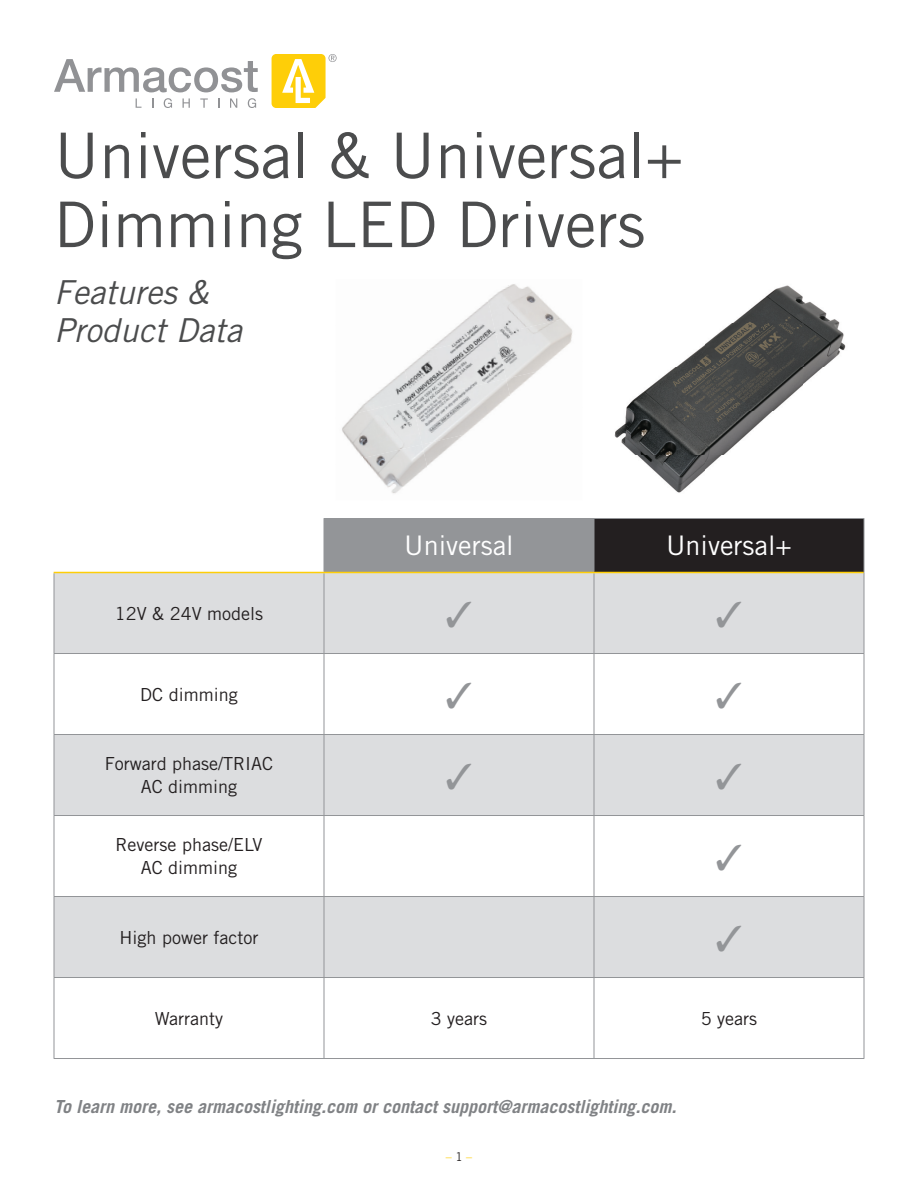
<style>
.page{position:relative;width:918px;height:1188px;background:#fff}
.page>*{position:absolute;margin:0;border:0;box-sizing:border-box;transform-origin:0 0}
.t1{font:63px/69px "Trade Gothic LT Std";color:#4b4c4d}
.t2{font:italic 33px/37.5px "Trade Gothic LT Std";color:#4b4c4d}
.t3{font:27px "Trade Gothic LT Std";color:#fff}
.t4{font:18px/22.5px "Trade Gothic LT Std";color:#231f20;text-align:center}
.t5{font:italic 700 18px "Trade Gothic LT Std";color:#808285}
.t6{font:12px "Trade Gothic LT Std";color:#fece08}
.s1{color:#231f20}
</style>
<div class="page">
<svg style="left:54px;top:59px;width:204px;height:33px"></svg>
<svg style="left:272px;top:54px;width:65px;height:54px"></svg>
<svg style="left:136px;top:98px;width:6px;height:10px"></svg>
<svg style="left:164px;top:98px;width:8px;height:10px"></svg>
<svg style="left:183px;top:98px;width:7px;height:10px"></svg>
<svg style="left:200px;top:98px;width:8px;height:10px"></svg>
<svg style="left:218px;top:98px;width:2px;height:10px"></svg>
<svg style="left:230px;top:98px;width:7px;height:10px"></svg>
<svg style="left:248px;top:98px;width:8px;height:10px"></svg>
<div style="left:324px;top:519px;width:270px;height:54px;background:#939598"></div>
<div style="left:594px;top:519px;width:270px;height:54px;background:#231f20"></div>
<svg style="left:55px;top:573px;width:809px;height:404px;fill:#dcdddf"></svg>
<hr style="left:324px;top:518px;width:270px;height:1px;background:#939598">
<hr style="left:594px;top:518px;width:270px;height:1px;background:#939598">
<hr style="left:594px;top:519px;width:1px;height:53px;background:#939598">
<hr style="left:864px;top:519px;width:1px;height:54px;background:#939598">
<hr style="left:54px;top:573px;width:1px;height:80px;background:#939598">
<hr style="left:324px;top:573px;width:1px;height:80px;background:#939598">
<hr style="left:594px;top:573px;width:1px;height:80px;background:#939598">
<hr style="left:864px;top:573px;width:1px;height:80px;background:#939598">
<hr style="left:54px;top:653px;width:270px;height:1px;background:#939598">
<hr style="left:54px;top:654px;width:1px;height:80px;background:#939598">
<hr style="left:324px;top:653px;width:270px;height:1px;background:#939598">
<hr style="left:324px;top:654px;width:1px;height:80px;background:#939598">
<hr style="left:594px;top:653px;width:270px;height:1px;background:#939598">
<hr style="left:594px;top:654px;width:1px;height:80px;background:#939598">
<hr style="left:864px;top:654px;width:1px;height:80px;background:#939598">
<hr style="left:54px;top:734px;width:270px;height:1px;background:#939598">
<hr style="left:54px;top:735px;width:1px;height:80px;background:#939598">
<hr style="left:324px;top:734px;width:270px;height:1px;background:#939598">
<hr style="left:324px;top:735px;width:1px;height:80px;background:#939598">
<hr style="left:594px;top:734px;width:270px;height:1px;background:#939598">
<hr style="left:594px;top:735px;width:1px;height:80px;background:#939598">
<hr style="left:864px;top:735px;width:1px;height:80px;background:#939598">
<hr style="left:54px;top:815px;width:270px;height:1px;background:#939598">
<hr style="left:54px;top:816px;width:1px;height:80px;background:#939598">
<hr style="left:324px;top:815px;width:270px;height:1px;background:#939598">
<hr style="left:324px;top:816px;width:1px;height:80px;background:#939598">
<hr style="left:594px;top:815px;width:270px;height:1px;background:#939598">
<hr style="left:594px;top:816px;width:1px;height:80px;background:#939598">
<hr style="left:864px;top:816px;width:1px;height:80px;background:#939598">
<hr style="left:54px;top:896px;width:270px;height:1px;background:#939598">
<hr style="left:54px;top:897px;width:1px;height:80px;background:#939598">
<hr style="left:324px;top:896px;width:270px;height:1px;background:#939598">
<hr style="left:324px;top:897px;width:1px;height:80px;background:#939598">
<hr style="left:594px;top:896px;width:270px;height:1px;background:#939598">
<hr style="left:594px;top:897px;width:1px;height:80px;background:#939598">
<hr style="left:864px;top:897px;width:1px;height:80px;background:#939598">
<hr style="left:54px;top:977px;width:270px;height:1px;background:#939598">
<hr style="left:54px;top:978px;width:1px;height:80px;background:#939598">
<hr style="left:324px;top:977px;width:270px;height:1px;background:#939598">
<hr style="left:324px;top:978px;width:1px;height:80px;background:#939598">
<hr style="left:594px;top:977px;width:270px;height:1px;background:#939598">
<hr style="left:594px;top:978px;width:1px;height:80px;background:#939598">
<hr style="left:864px;top:978px;width:1px;height:80px;background:#939598">
<hr style="left:54px;top:1058px;width:270px;height:1px;background:#939598">
<hr style="left:324px;top:1058px;width:270px;height:1px;background:#939598">
<hr style="left:594px;top:1058px;width:270px;height:1px;background:#939598">
<hr style="left:54px;top:572px;width:270px;height:1px;background:#fece08">
<hr style="left:324px;top:572px;width:270px;height:1px;background:#fece08">
<hr style="left:594px;top:572px;width:270px;height:1px;background:#fece08">
<img style="left:447px;top:302px;width:39px;height:33px">
<img style="left:486px;top:284px;width:71px;height:51px">
<img style="left:369px;top:372px;width:33px;height:28px">
<img style="left:402px;top:335px;width:94px;height:65px">
<img style="left:496px;top:315px;width:77px;height:64px">
<img style="left:342px;top:400px;width:70px;height:44px">
<img style="left:412px;top:379px;width:94px;height:65px">
<img style="left:506px;top:361px;width:67px;height:38px">
<img style="left:352px;top:444px;width:70px;height:44px">
<img style="left:422px;top:423px;width:84px;height:48px">
<img style="left:391px;top:488px;width:10px;height:6px">
<img style="left:432px;top:467px;width:74px;height:4px">
<img style="left:614px;top:285px;width:232px;height:208px">
<svg style="left:447px;top:601px;width:24px;height:26px"></svg>
<svg style="left:717px;top:601px;width:24px;height:26px"></svg>
<svg style="left:447px;top:682px;width:24px;height:26px"></svg>
<svg style="left:717px;top:682px;width:24px;height:26px"></svg>
<svg style="left:447px;top:763px;width:24px;height:26px"></svg>
<svg style="left:717px;top:763px;width:24px;height:26px"></svg>
<svg style="left:717px;top:844px;width:24px;height:26px"></svg>
<svg style="left:717px;top:925px;width:24px;height:26px"></svg>
<h1 class="t1" style="left:54px;top:120px;width:631px">Universal &amp; Universal+<br>Dimming LED Drivers</h1>
<h2 class="t2" style="left:54px;top:274px;width:189px">Features &amp;<br>Product Data</h2>
<p class="t4" style="left:115px;top:602px;width:150px">12V &amp; 24V models</p>
<p class="t4" style="left:140px;top:683px;width:99px">DC dimming</p>
<p class="t4" style="left:105px;top:752px;width:170px">Forward phase/TRIAC<br>AC dimming</p>
<p class="t4" style="left:116px;top:833px;width:148px">Reverse phase/ELV<br>AC dimming</p>
<p class="t4" style="left:120px;top:926px;width:140px">High power factor</p>
<h3 class="t3" style="left:404px;top:529px;width:111px">Universal</h3>
<h3 class="t3" style="left:666px;top:529px;width:127px">Universal+</h3>
<p class="t4" style="left:155px;top:1007px;width:70px">Warranty</p>
<p class="t4" style="left:431px;top:1007px;width:58px">3 years</p>
<p class="t4" style="left:701px;top:1007px;width:58px">5 years</p>
<p class="t5" style="left:54px;top:1096px;width:624px">To learn more, see armacostlighting.com or contact support@armacostlighting.com.</p>
<p class="t6" style="left:446px;top:1149px;width:28px">– <span class="s1">1</span> –</p>
</div>
